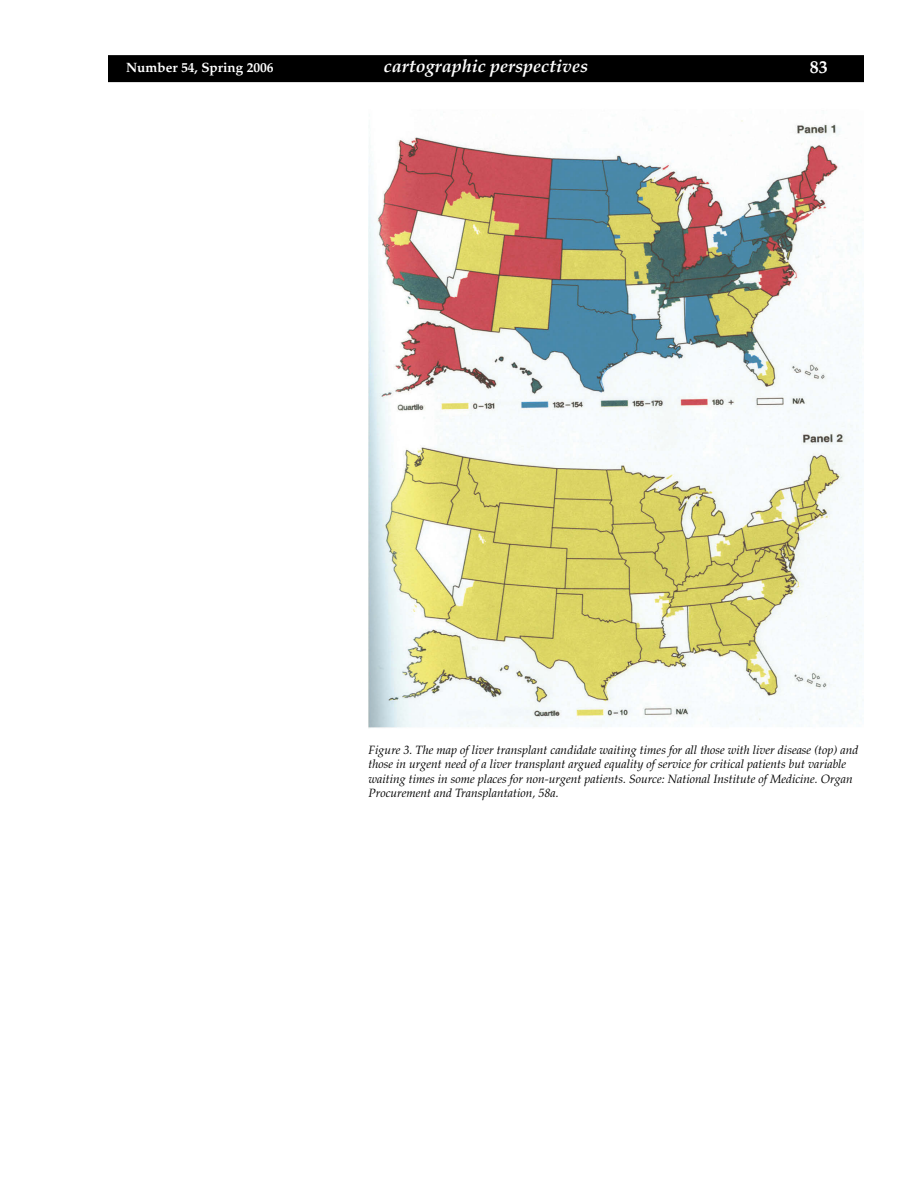
<style>
.page{position:relative;width:918px;height:1188px;background:#fff}
.page>*{position:absolute;margin:0;border:0;box-sizing:border-box;transform-origin:0 0}
.t1{font:italic 700 18px "Palatino";color:#fff}
.t2{font:700 18px "Palatino";color:#fff}
.t3{font:700 13.5px "Palatino";color:#fff}
.t4{font:italic 12px/14.4px "Palatino";color:#000}
</style>
<div class="page">
<div style="left:109px;top:56px;width:754px;height:25px;background:#000"></div>
<div style="left:108px;top:55px;width:756px;height:27px;border:2px solid #000"></div>
<img style="left:369px;top:120px;width:494px;height:608px">
<p class="t3" style="left:126px;top:60px;width:149px">Number 54, Spring 2006</p>
<h1 class="t1" style="left:384px;top:55px;width:206px">cartographic perspectives</h1>
<h1 class="t2" style="left:810px;top:57px;width:19px">83</h1>
<p class="t4" style="left:369px;top:743px;width:491px">Figure 3. The map of liver transplant candidate waiting times for all those with liver disease (top) and those in urgent need of a liver transplant argued equality of service for critical patients but variable waiting times in some places for non-urgent patients. Source: National Institute of Medicine. Organ Procurement and Transplantation, 58a.</p>
</div>
